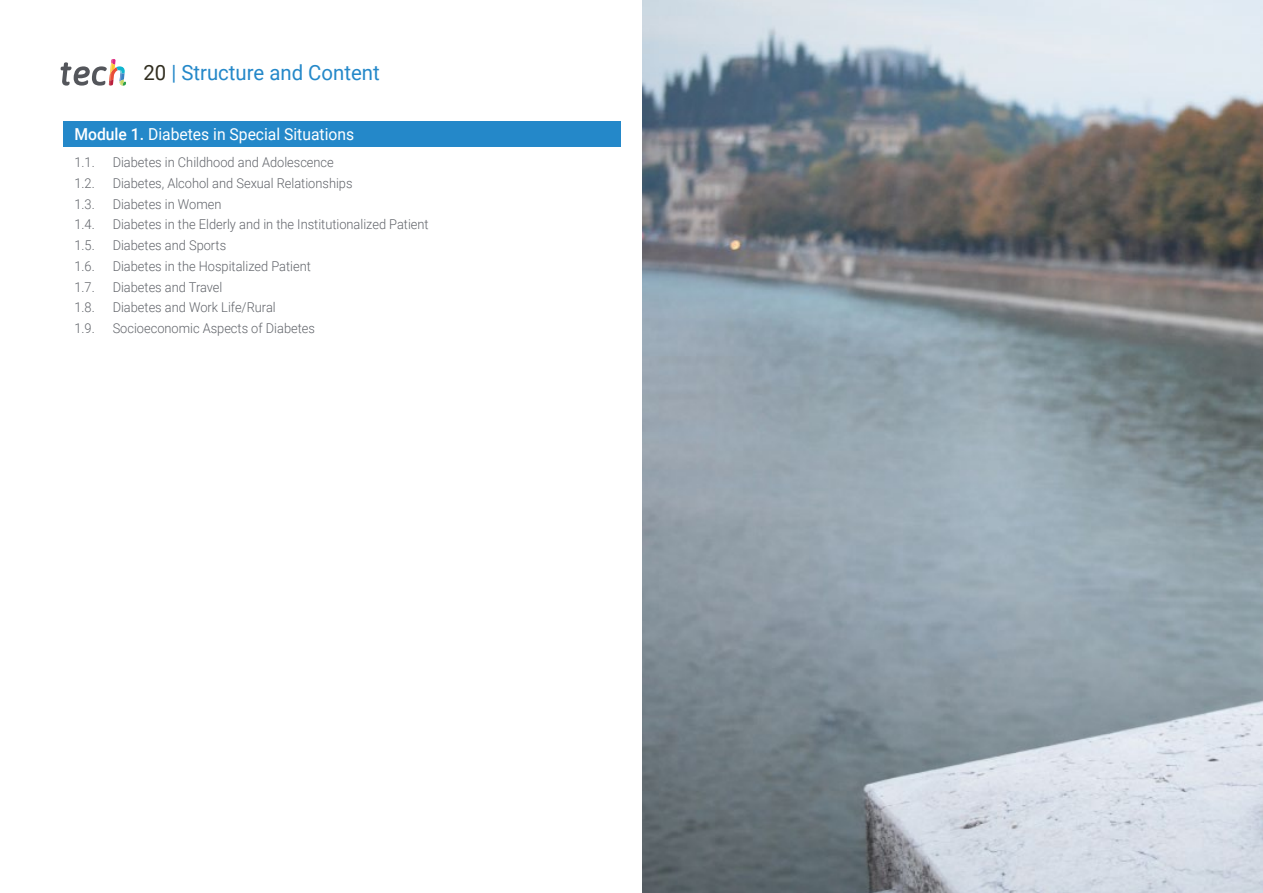
<style>
.page{position:relative;width:1263px;height:893px;background:#fff}
.page>*{position:absolute;margin:0;border:0;box-sizing:border-box;transform-origin:0 0}
.t1{font:21px "Roboto";color:#2488c9}
.t2{font:16.5px "Roboto";color:#fff;scale:.95 1}
.t3{font:300 13.5px "Roboto";color:#61646a;scale:.95 1}
.s1{color:#312e20}
.s2{font-weight:500}
</style>
<div class="page">
<div style="left:63px;top:121px;width:558px;height:25px;background:#2488c9"></div>
<img style="left:642px;top:0;width:621px;height:893px">
<svg style="left:61px;top:59px;width:65px;height:27px"></svg>
<h1 class="t1" style="left:144px;top:57px;width:238px"><span class="s1">20</span> | Structure and Content</h1>
<p class="t2" style="left:74px;top:123px;width:296px"><span class="s2">Module 1.</span> Diabetes in Special Situations</p>
<p class="t3" style="left:74px;top:153px;width:23px">1.1.</p>
<p class="t3" style="left:113px;top:153px;width:234px">Diabetes in Childhood and Adolescence</p>
<p class="t3" style="left:74px;top:174px;width:23px">1.2.</p>
<p class="t3" style="left:113px;top:174px;width:254px">Diabetes, Alcohol and Sexual Relationships</p>
<p class="t3" style="left:74px;top:194px;width:23px">1.3.</p>
<p class="t3" style="left:113px;top:194px;width:116px">Diabetes in Women</p>
<p class="t3" style="left:74px;top:215px;width:23px">1.4.</p>
<p class="t3" style="left:113px;top:215px;width:334px">Diabetes in the Elderly and in the Institutionalized Patient</p>
<p class="t3" style="left:74px;top:236px;width:23px">1.5.</p>
<p class="t3" style="left:113px;top:236px;width:121px">Diabetes and Sports</p>
<p class="t3" style="left:74px;top:257px;width:23px">1.6.</p>
<p class="t3" style="left:113px;top:257px;width:210px">Diabetes in the Hospitalized Patient</p>
<p class="t3" style="left:74px;top:277px;width:23px">1.7.</p>
<p class="t3" style="left:113px;top:277px;width:117px">Diabetes and Travel</p>
<p class="t3" style="left:74px;top:298px;width:23px">1.8.</p>
<p class="t3" style="left:113px;top:298px;width:173px">Diabetes and Work Life/Rural</p>
<p class="t3" style="left:74px;top:319px;width:23px">1.9.</p>
<p class="t3" style="left:113px;top:319px;width:214px">Socioeconomic Aspects of Diabetes</p>
</div>
